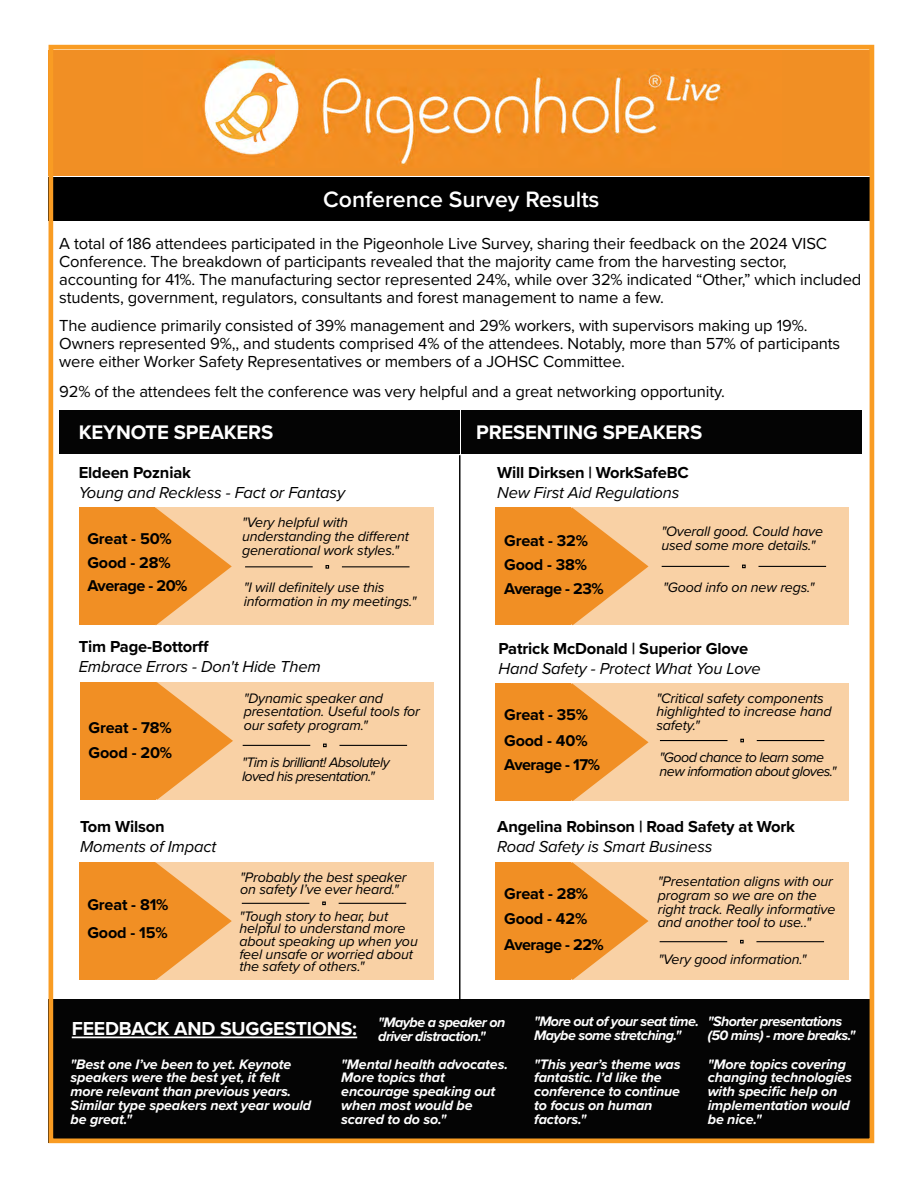
<style>
.page{position:relative;width:918px;height:1188px;background:#fff}
.page>*{position:absolute;margin:0;border:0;box-sizing:border-box;transform-origin:0 0}
.t1{font:600 23.1px "Proxima Nova";color:#fff}
.t2{font:700 20.4px "Proxima Nova";letter-spacing:-.01em;color:#fff}
.t3{font:700 19.5px "Proxima Nova";letter-spacing:-.01em;color:#fff}
.t4{font:16.65px/18px "Proxima Nova";letter-spacing:-.01em;color:#000}
.t5{font:italic 16.5px "Proxima Nova";letter-spacing:-.01em;color:#000}
.t6{font:700 16.5px "Proxima Nova";letter-spacing:-.01em;color:#000}
.t7{font:700 16.2px/23.1px "Proxima Nova";letter-spacing:-.01em;color:#000}
.t8{font:700 16.2px "Proxima Nova";letter-spacing:-.03em;color:#000}
.t9{font:italic 14.25px/13.6px "Proxima Nova";letter-spacing:-.01em;color:#000}
.t10{font:italic 700 14.25px/13.6px "Proxima Nova";letter-spacing:-.01em;color:#fff}
.t11{font:italic 700 14.25px/13.6px "Proxima Nova";letter-spacing:-.04em;color:#fff}
.t12{font:italic 14.25px/13.6px "Proxima Nova";letter-spacing:-.04em;color:#000}
</style>
<div class="page">
<div style="left:49px;top:177px;width:825px;height:44px;background:#000"></div>
<div style="left:49px;top:51px;width:825px;height:125px;background:#f18f24"></div>
<img style="left:202px;top:51px;width:521px;height:114px">
<div style="left:155px;top:508px;width:279px;height:117px;background:#f9d1a5"></div>
<svg style="left:155px;top:508px;width:77px;height:117px"></svg>
<div style="left:79px;top:508px;width:76px;height:117px;background:#f18f24"></div>
<hr style="left:459px;top:455px;width:1px;height:545px;background:#000">
<div style="left:49px;top:999px;width:825px;height:144px;background:#000"></div>
<hr style="left:72px;top:1037px;width:285px;height:1px;background:#fff">
<div style="left:155px;top:682px;width:279px;height:118px;background:#f9d1a5"></div>
<svg style="left:156px;top:682px;width:77px;height:118px"></svg>
<div style="left:80px;top:682px;width:76px;height:118px;background:#f18f24"></div>
<div style="left:155px;top:862px;width:279px;height:118px;background:#f9d1a5"></div>
<svg style="left:155px;top:862px;width:77px;height:118px"></svg>
<div style="left:79px;top:862px;width:76px;height:118px;background:#f18f24"></div>
<div style="left:571px;top:862px;width:278px;height:118px;background:#f9d1a5"></div>
<svg style="left:571px;top:862px;width:78px;height:118px"></svg>
<div style="left:496px;top:862px;width:75px;height:118px;background:#f18f24"></div>
<div style="left:571px;top:683px;width:278px;height:118px;background:#f9d1a5"></div>
<svg style="left:571px;top:683px;width:78px;height:118px"></svg>
<div style="left:496px;top:683px;width:75px;height:118px;background:#f18f24"></div>
<div style="left:571px;top:508px;width:278px;height:117px;background:#f9d1a5"></div>
<svg style="left:571px;top:508px;width:78px;height:117px"></svg>
<div style="left:496px;top:508px;width:75px;height:117px;background:#f18f24"></div>
<svg style="left:325px;top:565px;width:4px;height:4px"></svg>
<hr style="left:342px;top:566px;width:68px;height:1px;background:#000">
<hr style="left:245px;top:566px;width:68px;height:1px;background:#000">
<svg style="left:323px;top:744px;width:4px;height:3px"></svg>
<hr style="left:340px;top:745px;width:67px;height:1px;background:#000">
<hr style="left:243px;top:745px;width:67px;height:1px;background:#000">
<svg style="left:322px;top:902px;width:4px;height:3px"></svg>
<hr style="left:339px;top:903px;width:67px;height:1px;background:#000">
<hr style="left:242px;top:903px;width:67px;height:1px;background:#000">
<svg style="left:742px;top:565px;width:4px;height:3px"></svg>
<hr style="left:759px;top:566px;width:67px;height:1px;background:#000">
<hr style="left:662px;top:566px;width:67px;height:1px;background:#000">
<svg style="left:740px;top:739px;width:4px;height:3px"></svg>
<hr style="left:757px;top:740px;width:67px;height:1px;background:#000">
<hr style="left:660px;top:740px;width:68px;height:1px;background:#000">
<svg style="left:740px;top:940px;width:4px;height:3px"></svg>
<hr style="left:756px;top:941px;width:68px;height:1px;background:#000">
<hr style="left:660px;top:941px;width:67px;height:1px;background:#000">
<div style="left:59px;top:411px;width:400px;height:43px;background:#000"></div>
<div style="left:462px;top:411px;width:400px;height:43px;background:#000"></div>
<div style="left:49px;top:45px;width:825px;height:1098px;border:5px solid #f99c23"></div>
<h1 class="t1" style="left:323px;top:182px;width:278px">Conference Survey Results</h1>
<p class="t4" style="left:59px;top:233px;width:804px">A total of 186 attendees participated in the Pigeonhole Live Survey, sharing their feedback on the 2024 VISC Conference. The breakdown of participants revealed that the majority came from the harvesting sector, accounting for 41%. The manufacturing sector represented 24%, while over 32% indicated “Other,” which included students, government, regulators, consultants and forest management to name a few.</p>
<p class="t4" style="left:59px;top:316px;width:783px">The audience primarily consisted of 39% management and 29% workers, with supervisors making up 19%.<br>Owners represented 9%,, and students comprised 4% of the attendees. Notably, more than 57% of participants were either Worker Safety Representatives or members of a JOHSC Committee.</p>
<p class="t4" style="left:59px;top:381px;width:667px">92% of the attendees felt the conference was very helpful and a great networking opportunity.</p>
<p class="t2" style="left:79px;top:417px;width:196px">KEYNOTE SPEAKERS</p>
<p class="t2" style="left:476px;top:417px;width:228px">PRESENTING SPEAKERS</p>
<p class="t6" style="left:79px;top:460px;width:114px">Eldeen Pozniak</p>
<p class="t5" style="left:79px;top:480px;width:268px">Young and Reckless - Fact or Fantasy</p>
<p class="t6" style="left:497px;top:460px;width:193px">Will Dirksen | WorkSafeBC</p>
<p class="t5" style="left:497px;top:480px;width:184px">New First Aid Regulations</p>
<p class="t7" style="left:504px;top:529px;width:85px">Great - 32%<br>Good - 38%</p>
<p class="t9" style="left:242px;top:515px;width:169px">"Very helpful with understanding the different generational work styles."</p>
<p class="t9" style="left:661px;top:524px;width:163px">"Overall good. Could have used some more details."</p>
<p class="t7" style="left:87px;top:527px;width:102px">Great - 50%<br>Good - 28%<br>Average - 20%</p>
<p class="t9" style="left:663px;top:580px;width:153px">"Good info on new regs."</p>
<p class="t9" style="left:244px;top:580px;width:142px">"I will definitely use this</p>
<p class="t8" style="left:504px;top:577px;width:101px">Average - 23%</p>
<p class="t9" style="left:244px;top:594px;width:174px">information in my meetings."</p>
<p class="t6" style="left:79px;top:634px;width:132px">Tim Page-Bottorff</p>
<p class="t5" style="left:79px;top:654px;width:244px">Embrace Errors - Don't Hide Them</p>
<p class="t7" style="left:89px;top:715px;width:85px;line-height:25.2px">Great - 78%<br>Good - 20%</p>
<p class="t6" style="left:80px;top:814px;width:86px">Tom Wilson</p>
<p class="t5" style="left:80px;top:834px;width:138px">Moments of Impact</p>
<p class="t7" style="left:87px;top:890px;width:83px;line-height:28.7px">Great - 81%<br>Good - 15%</p>
<p class="t9" style="left:244px;top:691px;width:178px">"Dynamic speaker and presentation. Useful tools for our safety program."</p>
<p class="t12" style="left:242px;top:755px;width:149px">"Tim is brilliant! Absolutely loved his presentation."</p>
<p class="t9" style="left:240px;top:870px;width:168px;line-height:12.8px">"Probably the best speaker on safety I’ve ever heard."</p>
<p class="t9" style="left:239px;top:909px;width:180px;line-height:12.8px">"Tough story to hear, but helpful to understand more about speaking up when you feel unsafe or worried about the safety of others."</p>
<p class="t6" style="left:499px;top:636px;width:251px">Patrick McDonald | Superior Glove</p>
<p class="t5" style="left:499px;top:656px;width:264px">Hand Safety - Protect What You Love</p>
<p class="t7" style="left:504px;top:702px;width:97px;line-height:24.8px">Great - 35%<br>Good - 40%<br>Average - 17%</p>
<p class="t9" style="left:656px;top:691px;width:177px">"Critical safety components highlighted to increase hand safety."</p>
<p class="t12" style="left:660px;top:750px;width:178px">"Good chance to learn some new information about gloves."</p>
<p class="t6" style="left:497px;top:814px;width:299px">Angelina Robinson | Road Safety at Work</p>
<p class="t5" style="left:497px;top:834px;width:217px">Road Safety is Smart Business</p>
<p class="t7" style="left:504px;top:881px;width:101px;line-height:25.7px">Great - 28%<br>Good - 42%<br>Average - 22%</p>
<p class="t9" style="left:658px;top:874px;width:179px">"Presentation aligns with our program so we are on the right track. Really informative and another tool to use.."</p>
<p class="t9" style="left:658px;top:952px;width:150px">"Very good information."</p>
<p class="t3" style="left:72px;top:1014px;width:287px">FEEDBACK AND SUGGESTIONS:</p>
<p class="t11" style="left:378px;top:1015px;width:129px">"Maybe a speaker on driver distraction."</p>
<p class="t11" style="left:534px;top:1014px;width:166px">"More out of your seat time.<br>Maybe some stretching."</p>
<p class="t11" style="left:708px;top:1014px;width:149px">"Shorter presentations (50 mins) - more breaks."</p>
<p class="t10" style="left:71px;top:1057px;width:242px">"Best one I’ve been to yet. Keynote speakers were the best yet, it felt more relevant than previous years.<br>Similar type speakers next year would be great."</p>
<p class="t10" style="left:341px;top:1057px;width:168px">"Mental health advocates.<br>More topics that encourage speaking out when most would be scared to do so."</p>
<p class="t10" style="left:708px;top:1057px;width:146px">"More topics covering changing technologies with specific help on implementation would be nice."</p>
<p class="t10" style="left:534px;top:1057px;width:148px">"This year’s theme was fantastic. I’d like the conference to continue to focus on human factors."</p>
</div>
